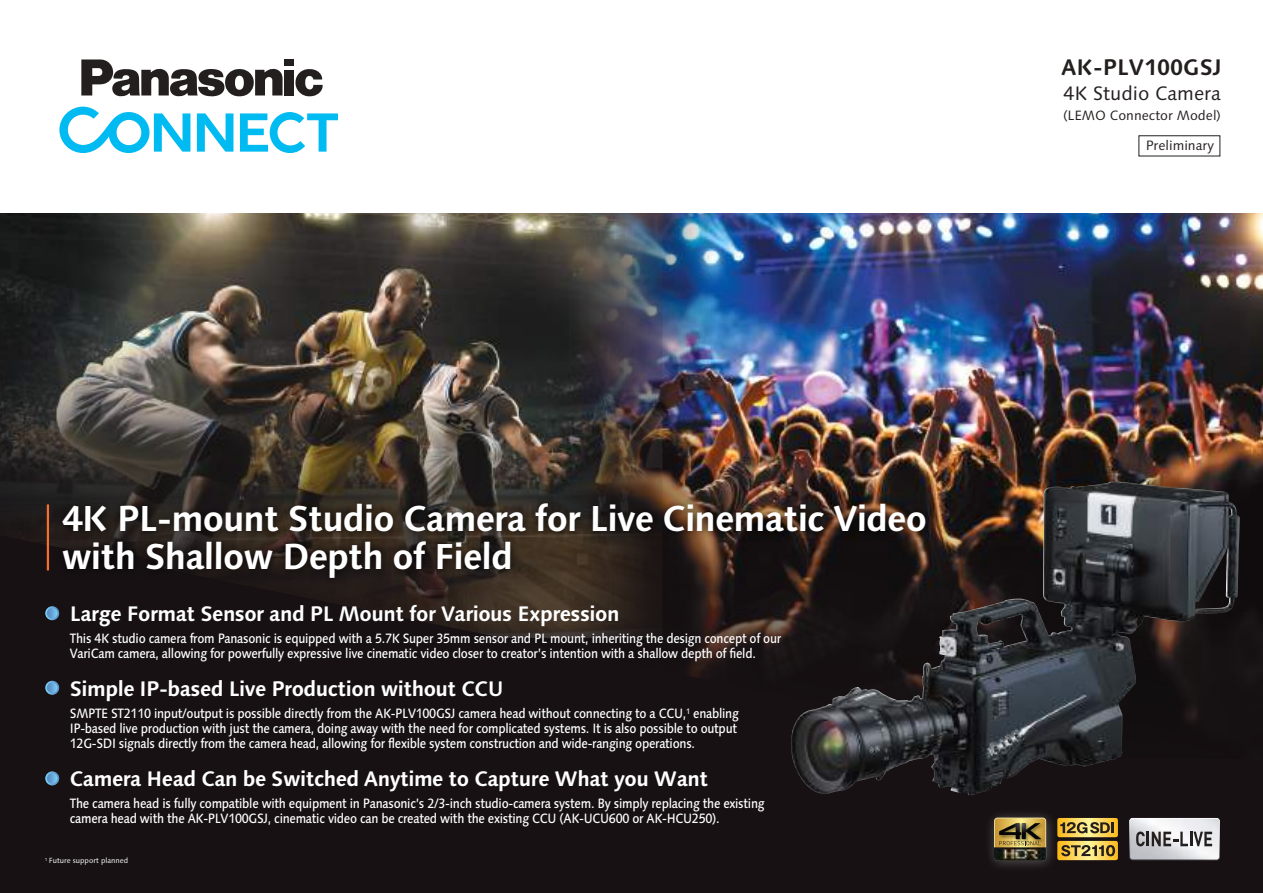
<style>
.page{position:relative;width:1263px;height:893px;background:#fff}
.page>*{position:absolute;margin:0;border:0;box-sizing:border-box;transform-origin:0 0}
.t1{font:700 36px/37.5px "Syntax Next LT Pro";letter-spacing:-.025em;color:#fff}
.t2{font:700 22.5px "Syntax Next LT Pro";color:#241f1f}
.t3{font:700 21px "Syntax Next LT Pro";letter-spacing:-.025em;color:#fff}
.t4{font:19.5px "Syntax Next LT Pro";color:#241f1f}
.t5{font:500 13.5px/15px "Syntax Next LT Pro";letter-spacing:-.025em;color:#fff;scale:.9 1}
.t6{font:13.5px "Syntax Next LT Pro";color:#241f1f}
.t7{font:7.5px "Syntax Next LT Pro";color:#fff}
</style>
<div class="page">
<div style="left:0;top:213px;width:1263px;height:680px;background:#171113"></div>
<img style="left:500px;top:213px;width:763px;height:546px">
<img style="left:0;top:213px;width:921px;height:424px">
<hr style="left:47px;top:504px;width:2px;height:66px;background:#f76e31">
<img style="left:49px;top:488px;width:874px;height:103px">
<img style="left:923px;top:482px;width:190px;height:194px">
<svg style="left:45px;top:606px;width:14px;height:14px"></svg>
<svg style="left:47px;top:608px;width:11px;height:11px"></svg>
<svg style="left:45px;top:681px;width:14px;height:14px"></svg>
<svg style="left:47px;top:682px;width:11px;height:11px"></svg>
<svg style="left:45px;top:771px;width:14px;height:14px"></svg>
<svg style="left:47px;top:773px;width:11px;height:11px"></svg>
<img style="left:990px;top:814px;width:72px;height:53px">
<svg style="left:994px;top:818px;width:52px;height:42px;background:#9b8544"></svg>
<img style="left:997px;top:848px;width:47px;height:12px">
<svg style="left:1057px;top:818px;width:61px;height:42px"></svg>
<svg style="left:1129px;top:818px;width:91px;height:42px;background:#c6c5c8"></svg>
<div style="left:284px;top:59px;width:10px;height:7px;background:#241f1f"></div>
<svg style="left:295px;top:69px;width:28px;height:27px"></svg>
<div style="left:284px;top:70px;width:10px;height:25px;background:#241f1f"></div>
<svg style="left:81px;top:59px;width:202px;height:38px"></svg>
<svg style="left:197px;top:113px;width:36px;height:39px"></svg>
<svg style="left:240px;top:112px;width:98px;height:41px"></svg>
<svg style="left:59px;top:107px;width:131px;height:46px"></svg>
<div style="left:1138px;top:135px;width:82px;height:21px;border:1px solid #241f1f"></div>
<h2 class="t2" style="left:1061px;top:53px;width:162px">AK-PLV100GSJ</h2>
<h3 class="t4" style="left:1063px;top:81px;width:159px">4K Studio Camera</h3>
<p class="t6" style="left:1063px;top:107px;width:159px">(LEMO Connector Model)</p>
<p class="t6" style="left:1146px;top:137px;width:70px">Preliminary</p>
<h1 class="t1" style="left:62px;top:499px;width:867px">4K PL-mount Studio Camera for Live Cinematic Video with Shallow Depth of Field</h1>
<h3 class="t3" style="left:70px;top:600px;width:551px">Large Format Sensor and PL Mount for Various Expression</h3>
<p class="t5" style="left:70px;top:631px;width:792px">This 4K studio camera from Panasonic is equipped with a 5.7K Super 35mm sensor and PL mount, inheriting the design concept of our<br>VariCam camera, allowing for powerfully expressive live cinematic video closer to creator’s intention with a shallow depth of field.</p>
<h3 class="t3" style="left:70px;top:675px;width:435px">Simple IP-based Live Production without CCU</h3>
<p class="t5" style="left:70px;top:706px;width:745px">SMPTE ST2110 input/output is possible directly from the AK-PLV100GSJ camera head without connecting to a CCU,<sup>1</sup> enabling<br>IP-based live production with just the camera, doing away with the need for complicated systems. It is also possible to output<br>12G-SDI signals directly from the camera head, allowing for flexible system construction and wide-ranging operations.</p>
<h3 class="t3" style="left:70px;top:765px;width:640px">Camera Head Can be Switched Anytime to Capture What you Want</h3>
<p class="t5" style="left:70px;top:796px;width:773px">The camera head is fully compatible with equipment in Panasonic’s 2/3-inch studio-camera system. By simply replacing the existing camera head with the AK-PLV100GSJ, cinematic video can be created with the existing CCU (AK-UCU600 or AK-HCU250).</p>
<p class="t7" style="left:45px;top:856px;width:85px"><sup>1</sup> Future support planned</p>
</div>
